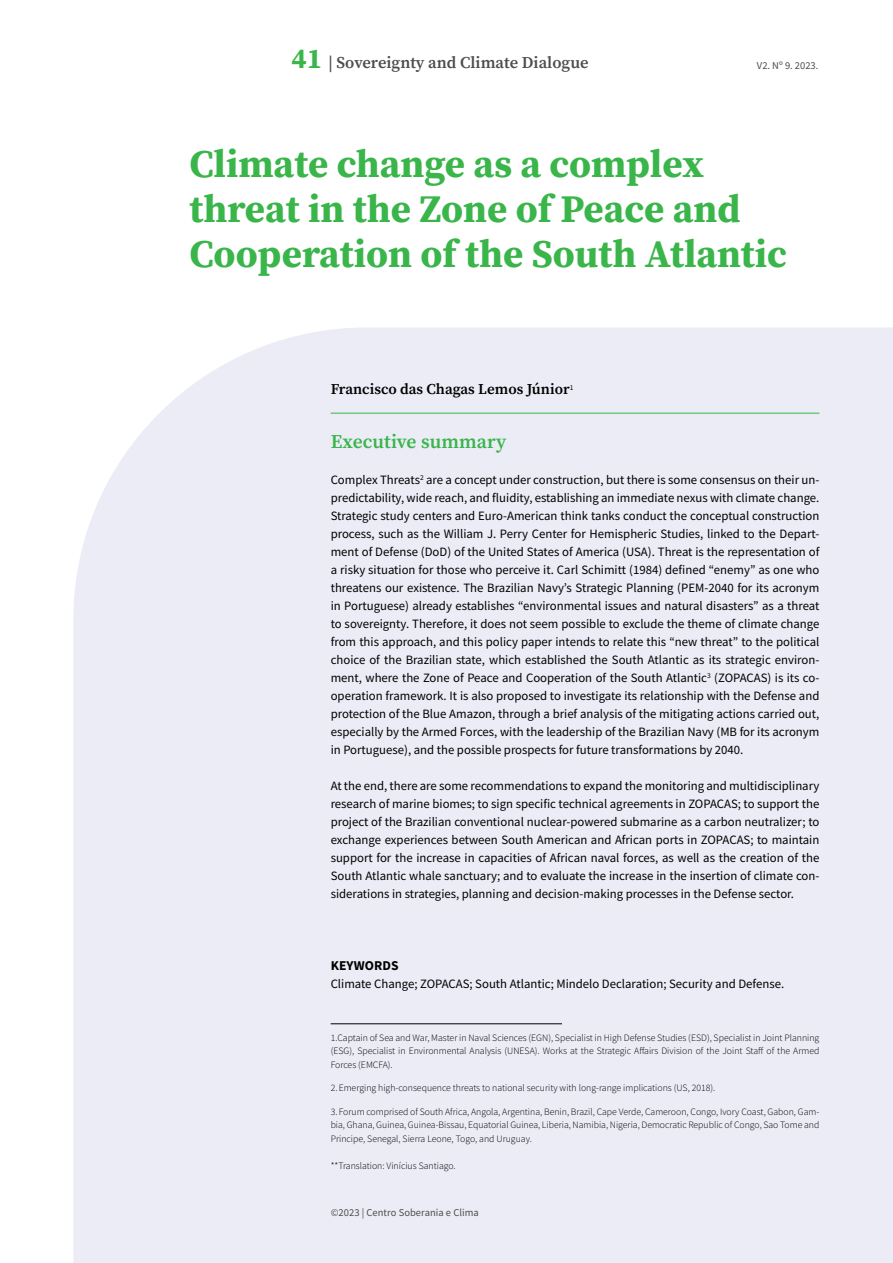
<style>
.page{position:relative;width:893px;height:1263px;background:#fff}
.page>*{position:absolute;margin:0;border:0;box-sizing:border-box;transform-origin:0 0}
.t1{font:700 39px/45px "Source Serif Pro";color:#39b54a}
.t2{font:600 19.5px "Source Serif Pro";letter-spacing:.005em;color:#39b54a}
.t3{font:600 16.5px "Source Serif Pro";color:#4d4d4d}
.t4{font:600 15px "Source Serif Pro";color:#000}
.t5{font:700 13.5px "Source Sans Pro";letter-spacing:.005em;color:#000}
.t6{font:12.75px/18px "Source Sans Pro";color:#000;text-align:justify}
.t7{font:10.5px "Source Sans Pro";letter-spacing:.005em;color:#4d4d4d}
.t8{font:300 9.75px/13.5px "Source Sans Pro";color:#000;text-align:justify}
.s1{font-weight:700;font-size:28.5px;color:#39b54a}
</style>
<div class="page">
<div style="left:73px;top:327px;width:817px;height:933px;background:#ebecf6"></div>
<hr style="left:331px;top:1023px;width:231px;height:1px;background:#000">
<hr style="left:331px;top:413px;width:488px;height:1px;background:#39b54a">
<p class="t3" style="left:292px;top:52px;width:298px"><span class="s1">41</span> | Sovereignty and Climate Dialogue</p>
<p class="t7" style="left:757px;top:58px;width:63px">V2. Nº 9. 2023.</p>
<h1 class="t1" style="left:189px;top:141px;width:599px">Climate change as a complex threat in the Zone of Peace and<br>Cooperation of the South Atlantic</h1>
<p class="t4" style="left:331px;top:379px;width:244px">Francisco das Chagas Lemos Júnior<sup>1</sup></p>
<h2 class="t2" style="left:331px;top:429px;width:177px">Executive summary</h2>
<p class="t6" style="left:331px;top:471px;width:490px">Complex Threats<sup>2</sup> are a concept under construction, but there is some consensus on their un&shy;predictability, wide reach, and fluidity, establishing an immediate nexus with climate change.<br>Strategic study centers and Euro-American think tanks conduct the conceptual construction process, such as the William J. Perry Center for Hemispheric Studies, linked to the Depart&shy;ment of Defense (DoD) of the United States of America (USA). Threat is the representation of a risky situation for those who perceive it. Carl Schimitt (1984) defined “enemy” as one who threatens our existence. The Brazilian Navy’s Strategic Planning (PEM-2040 for its acronym in Portuguese) already establishes “environmental issues and natural disasters” as a threat to sovereignty. Therefore, it does not seem possible to exclude the theme of climate change from this approach, and this policy paper intends to relate this “new threat” to the political choice of the Brazilian state, which established the South Atlantic as its strategic environ&shy;ment, where the Zone of Peace and Cooperation of the South Atlantic<sup>3</sup> (ZOPACAS) is its co&shy;operation framework. It is also proposed to investigate its relationship with the Defense and protection of the Blue Amazon, through a brief analysis of the mitigating actions carried out, especially by the Armed Forces, with the leadership of the Brazilian Navy (MB for its acronym in Portuguese), and the possible prospects for future transformations by 2040.</p>
<p class="t6" style="left:331px;top:777px;width:490px">At the end, there are some recommendations to expand the monitoring and multidisciplinary research of marine biomes; to sign specific technical agreements in ZOPACAS; to support the project of the Brazilian conventional nuclear-powered submarine as a carbon neutralizer; to exchange experiences between South American and African ports in ZOPACAS; to maintain support for the increase in capacities of African naval forces, as well as the creation of the South Atlantic whale sanctuary; and to evaluate the increase in the insertion of climate con&shy;siderations in strategies, planning and decision-making processes in the Defense sector.</p>
<p class="t5" style="left:331px;top:957px;width:69px">KEYWORDS</p>
<p class="t6" style="left:331px;top:975px;width:455px">Climate Change; ZOPACAS; South Atlantic; Mindelo Declaration; Security and Defense.</p>
<p class="t8" style="left:331px;top:1031px;width:490px">1.Captain of Sea and War, Master in Naval Sciences (EGN), Specialist in High Defense Studies (ESD), Specialist in Joint Planning (ESG), Specialist in Environmental Analysis (UNESA). Works at the Strategic Affairs Division of the Joint Staff of the Armed Forces (EMCFA).</p>
<p class="t8" style="left:331px;top:1081px;width:386px">2.Emerging high-consequence threats to national security with long-range implications (US, 2018).</p>
<p class="t8" style="left:331px;top:1104px;width:490px">3. Forum comprised of South Africa, Angola, Argentina, Benin, Brazil, Cape Verde, Cameroon, Congo, Ivory Coast, Gabon, Gam&shy;bia, Ghana, Guinea, Guinea-Bissau, Equatorial Guinea, Liberia, Namibia, Nigeria, Democratic Republic of Congo, Sao Tome and Principe, Senegal, Sierra Leone, Togo, and Uruguay.</p>
<p class="t8" style="left:331px;top:1158px;width:127px">**Translation: Vinícius Santiago.</p>
<p class="t7" style="left:331px;top:1205px;width:150px">©2023 | Centro Soberania e Clima</p>
</div>
